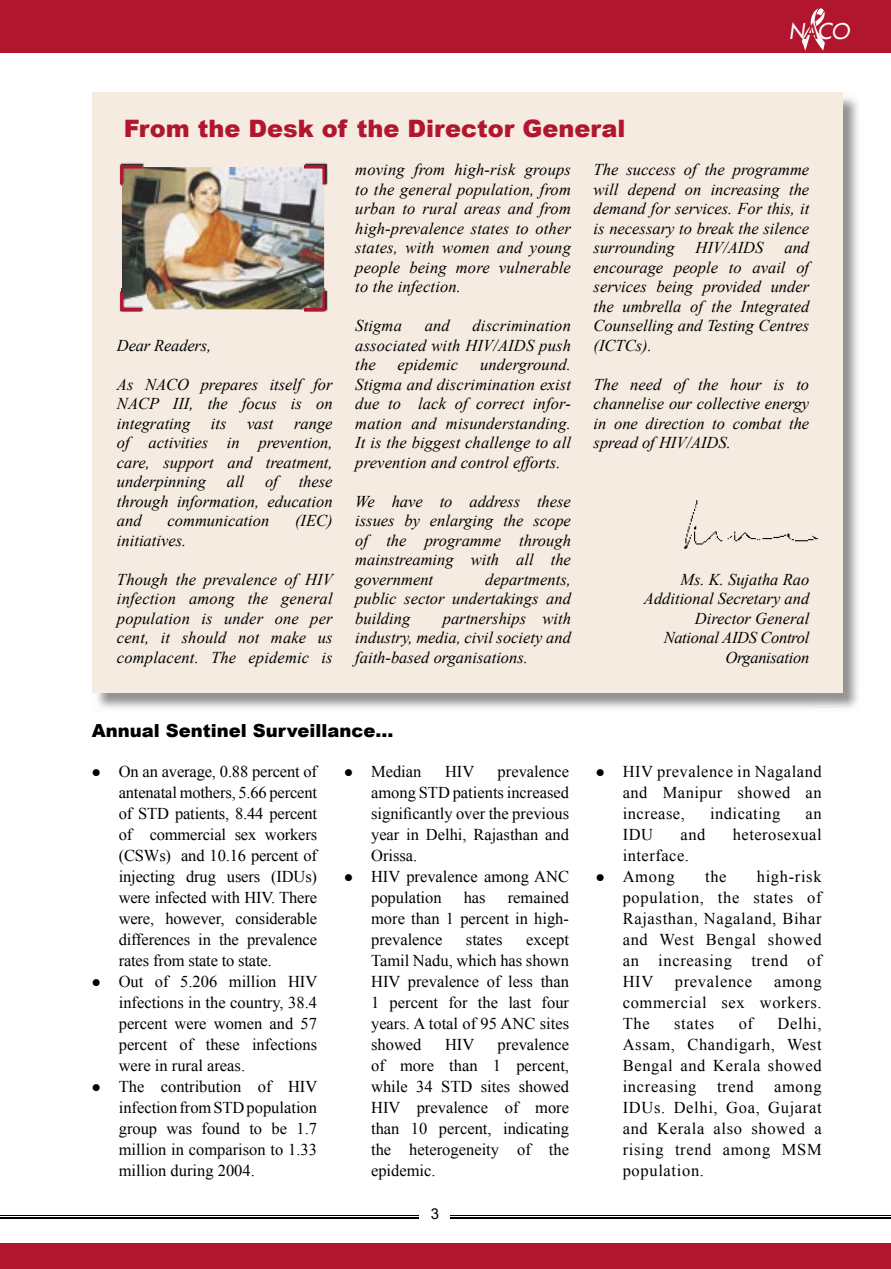
<style>
.page{position:relative;width:891px;height:1269px;background:#fff}
.page>*{position:absolute;margin:0;border:0;box-sizing:border-box;transform-origin:0 0}
.t1{font:900 24px "Arial";color:#b1162e}
.t2{font:21.3px "Futura 2";color:#fff;scale:.9 1}
.t3{font:900 18px "Arial";color:#000}
.t4{font:italic 16.5px/19.5px "Times New Roman";color:#000;text-align:justify}
.t5{font:16.5px/21px "Times New Roman";color:#000;text-align:justify}
.t6{font:16.5px "Times New Roman";letter-spacing:.03em;color:#000}
.t7{font:16.5px "Times New Roman";letter-spacing:.04em;color:#000}
.t8{font:15px "Arial";color:#000}
.s1{color:#b1162e}
</style>
<div class="page">
<div style="left:0;top:0;width:891px;height:53px;background:#b1162e"></div>
<div style="left:0;top:1243px;width:891px;height:26px;background:#b1162e"></div>
<hr style="left:0;top:1216px;width:891px;height:1px;background:#000">
<hr style="left:0;top:1217px;width:891px;height:2px;background:#000">
<div style="left:419px;top:1204px;width:31px;height:20px;background:#fff"></div>
<img style="left:802px;top:8px;width:23px;height:43px">
<img style="left:812px;top:92px;width:46px;height:616px">
<div style="left:92px;top:92px;width:750px;height:600px;background:#f5ebe1"></div>
<img style="left:122px;top:167px;width:202px;height:142px">
<img style="left:303px;top:162px;width:25px;height:24px">
<img style="left:302px;top:167px;width:22px;height:19px">
<svg style="left:304px;top:165px;width:22px;height:20px"></svg>
<img style="left:119px;top:162px;width:25px;height:24px">
<img style="left:122px;top:167px;width:25px;height:19px">
<svg style="left:120px;top:165px;width:21px;height:20px"></svg>
<img style="left:302px;top:289px;width:26px;height:23px">
<img style="left:302px;top:289px;width:22px;height:20px">
<svg style="left:304px;top:292px;width:22px;height:19px"></svg>
<img style="left:119px;top:289px;width:28px;height:23px">
<img style="left:122px;top:289px;width:25px;height:20px">
<svg style="left:120px;top:292px;width:21px;height:19px"></svg>
<img style="left:684px;top:500px;width:134px;height:49px">
<h1 class="t1" style="left:124px;top:111px;width:503px">From the Desk of the Director General</h1>
<p class="t2" style="left:789px;top:17px;width:73px">N<span class="s1">A</span>CO</p>
<p class="t4" style="left:117px;top:335px;width:96px">Dear Readers,</p>
<p class="t4" style="left:117px;top:374px;width:217px">As NACO prepares itself for NACP III, the focus is on integrating its vast range of activities in prevention, care, support and treatment, underpinning</p>
<p class="t4" style="left:117px;top:472px;width:217px;text-indent:182px">these through information, education and</p>
<p class="t4" style="left:227px;top:472px;width:19px">all</p>
<p class="t4" style="left:265px;top:472px;width:14px">of</p>
<p class="t4" style="left:168px;top:511px;width:103px">communication</p>
<p class="t4" style="left:295px;top:511px;width:39px">(IEC)</p>
<p class="t4" style="left:117px;top:530px;width:71px">initiatives.</p>
<p class="t4" style="left:117px;top:569px;width:217px">Though the prevalence of HIV infection among the general population is under one per cent, it should not make us complacent. The epidemic is</p>
<p class="t4" style="left:355px;top:160px;width:217px">moving from high-risk groups to the general population, from urban to rural areas and from high-prevalence states to other states, with women and young people being more vulnerable to the infection.</p>
<p class="t4" style="left:355px;top:316px;width:48px">Stigma</p>
<p class="t4" style="left:425px;top:316px;width:27px">and</p>
<p class="t4" style="left:355px;top:316px;width:217px;text-indent:117px">discrimination associated with HIV/AIDS push the</p>
<p class="t4" style="left:355px;top:355px;width:217px;text-indent:125px">underground.<br>Stigma and discrimination exist due to lack of correct infor&shy;mation and misunderstanding.<br>It is the biggest challenge to all prevention and control efforts.</p>
<p class="t4" style="left:355px;top:491px;width:217px">We have to address these issues by enlarging the scope of the programme through mainstreaming with all the government</p>
<p class="t4" style="left:398px;top:355px;width:62px">epidemic</p>
<p class="t4" style="left:355px;top:569px;width:217px;text-indent:130px">departments, public sector undertakings and building</p>
<p class="t4" style="left:355px;top:608px;width:217px;text-indent:88px">partnerships with industry, media, civil society and faith-based organisations.</p>
<p class="t4" style="left:594px;top:160px;width:217px">The success of the programme will depend on increasing the demand for services. For this, it is necessary to break the silence surrounding</p>
<p class="t4" style="left:594px;top:238px;width:217px;text-indent:191px">and encourage people to avail of services being provided under the umbrella of the Integrated Counselling and Testing Centres (ICTCs).</p>
<p class="t4" style="left:594px;top:374px;width:217px">The need of the hour is to channelise our collective energy in one direction to combat the spread of HIV/AIDS.</p>
<p class="t4" style="left:696px;top:238px;width:69px">HIV/AIDS</p>
<p class="t4" style="left:644px;top:569px;width:167px;text-align:right">Ms. K. Sujatha Rao<br>Additional Secretary and<br>Director General<br>National AIDS Control<br>Organisation</p>
<p class="t3" style="left:92px;top:718px;width:303px">Annual Sentinel Surveillance...</p>
<p class="t5" style="left:119px;top:761px;width:200px;text-indent:-27px">● On an average, 0.88 percent of antenatal mothers, 5.66 percent of STD patients, 8.44 percent of commercial sex workers (CSWs) and 10.16 percent of injecting drug users (IDUs) were infected with HIV. There were, however, considerable differences in the prevalence rates from state to state.</p>
<p class="t5" style="left:119px;top:971px;width:200px;text-indent:-27px">● Out of 5.206 million HIV infections in the country, 38.4 percent were women and 57 percent of these infections were in rural areas.</p>
<p class="t5" style="left:119px;top:1076px;width:200px;text-indent:-27px">● The contribution of HIV infection from STD population group was found to be 1.7 million in comparison to 1.33 million during 2004.</p>
<p class="t5" style="left:344px;top:761px;width:79px">● Median</p>
<p class="t5" style="left:445px;top:761px;width:31px">HIV</p>
<p class="t5" style="left:371px;top:761px;width:200px;text-indent:127px">prevalence among STD patients increased significantly over the previous year in Delhi, Rajasthan and Orissa.</p>
<p class="t5" style="left:371px;top:866px;width:199px;text-indent:-27px">● HIV prevalence among ANC population</p>
<p class="t5" style="left:371px;top:887px;width:200px;text-indent:137px">remained more than 1 percent in high&shy;prevalence</p>
<p class="t5" style="left:464px;top:887px;width:23px">has</p>
<p class="t5" style="left:371px;top:929px;width:200px;text-indent:155px">except Tamil Nadu, which has shown HIV prevalence of less than 1 percent for the last four years. A total of 95 ANC sites showed</p>
<p class="t5" style="left:466px;top:929px;width:38px">states</p>
<p class="t5" style="left:371px;top:1034px;width:200px;text-indent:127px">prevalence of more than 1 percent, while 34 STD sites showed HIV prevalence of more than 10 percent, indicating the heterogeneity of the epidemic.</p>
<p class="t5" style="left:445px;top:1034px;width:31px">HIV</p>
<p class="t8" style="left:431px;top:1204px;width:10px">3</p>
<p class="t5" style="left:623px;top:761px;width:200px;text-indent:-27px">● HIV prevalence in Nagaland and Manipur showed an increase,</p>
<p class="t6" style="left:710px;top:803px;width:72px">indicating</p>
<p class="t5" style="left:806px;top:803px;width:18px">an</p>
<p class="t5" style="left:623px;top:824px;width:32px">IDU</p>
<p class="t5" style="left:681px;top:824px;width:26px">and</p>
<p class="t6" style="left:733px;top:824px;width:90px">heterosexual</p>
<p class="t6" style="left:623px;top:845px;width:68px">interface.</p>
<p class="t5" style="left:596px;top:866px;width:81px">● Among</p>
<p class="t5" style="left:705px;top:866px;width:23px">the</p>
<p class="t5" style="left:623px;top:866px;width:200px;text-indent:134px">high-risk population, the states of Rajasthan, Nagaland, Bihar and West Bengal showed an increasing trend of HIV</p>
<p class="t7" style="left:675px;top:971px;width:79px">prevalence</p>
<p class="t5" style="left:623px;top:971px;width:200px;text-indent:151px">among commercial sex workers.<br>The</p>
<p class="t5" style="left:623px;top:1013px;width:200px;text-indent:155px">Delhi, Assam, Chandigarh, West Bengal and Kerala showed increasing trend among IDUs. Delhi, Goa, Gujarat and Kerala also showed a rising trend among MSM population.</p>
<p class="t5" style="left:674px;top:1013px;width:41px">states</p>
<p class="t5" style="left:739px;top:1013px;width:16px">of</p>
</div>
